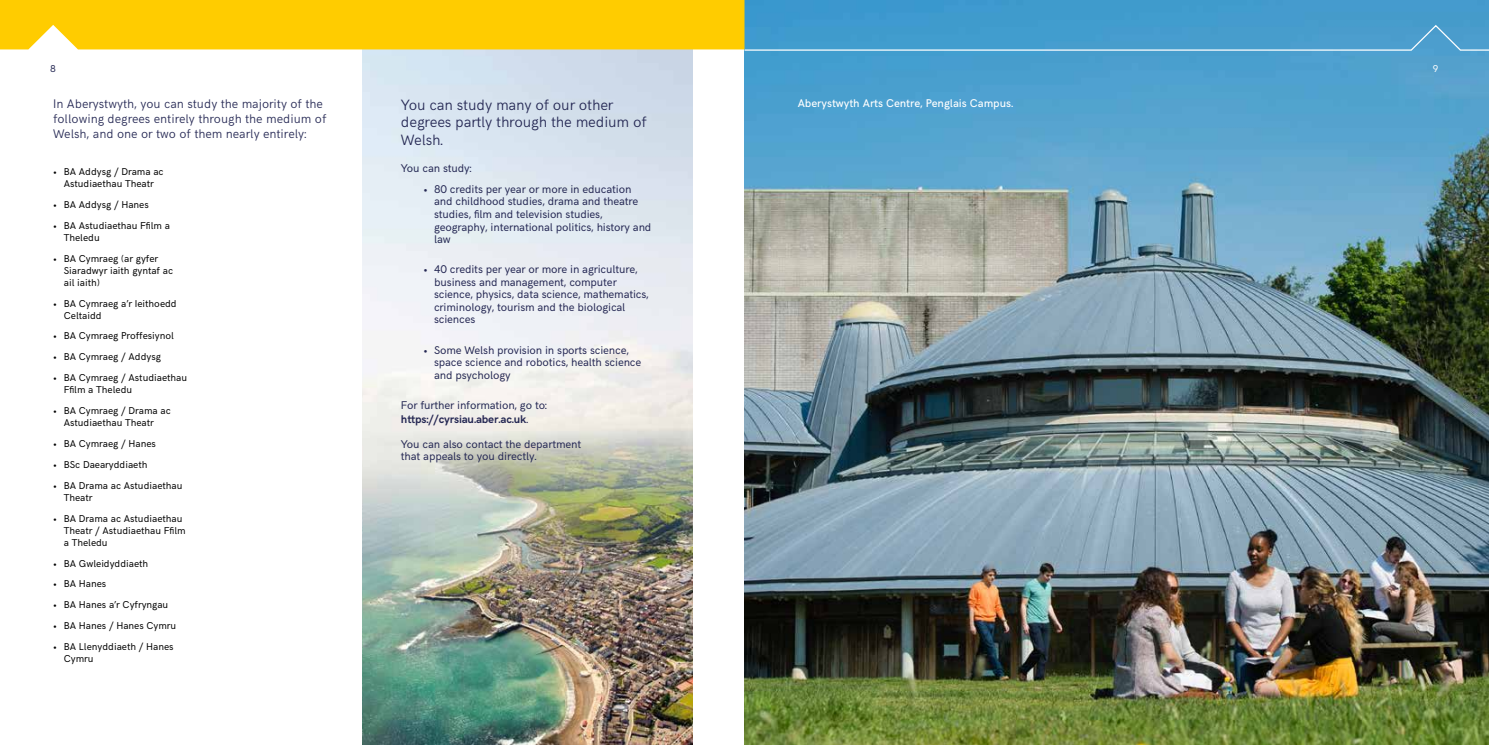
<style>
.page{position:relative;width:1489px;height:745px;background:#fff}
.page>*{position:absolute;margin:0;border:0;box-sizing:border-box;transform-origin:0 0}
.t1{font:300 15px/17.5px "HK Grotesk";letter-spacing:-.01em;color:#242753}
.t2{font:300 12.5px/15px "HK Grotesk";color:#242753}
.t3{font:11.25px/12.5px "HK Grotesk";letter-spacing:-.01em;color:#242753}
.t4{font:500 11.25px "HK Grotesk";color:#fff}
.t5{font:10px/12px "HK Grotesk";color:#000}
.t6{font:10px "HK Grotesk";color:#242753}
.t7{font:10px "HK Grotesk";color:#fff}
.s1{font-weight:700}
</style>
<div class="page">
<img style="left:362px;top:52px;width:330px;height:692px">
<img style="left:744px;top:52px;width:744px;height:692px">
<svg style="left:0;top:0;width:1488px;height:52px;background:#a2b66f"></svg>
<p class="t6" style="left:50px;top:61px;width:7px">8</p>
<p class="t7" style="left:1432px;top:61px;width:7px">9</p>
<p class="t2" style="left:53px;top:95px;width:275px">In Aberystwyth, you can study the majority of the following degrees entirely through the medium of<br>Welsh, and one or two of them nearly entirely:</p>
<p class="t5" style="left:53px;top:165px;width:112px;text-align:center">• BA Addysg / Drama ac<br>Astudiaethau Theatr</p>
<p class="t5" style="left:53px;top:197px;width:97px">• BA Addysg / Hanes</p>
<p class="t5" style="left:64px;top:218px;width:108px;text-indent:-11px">• BA Astudiaethau Ffilm a<br>Theledu</p>
<p class="t5" style="left:64px;top:251px;width:111px;text-indent:-11px">• BA Cymraeg (ar gyfer<br>Siaradwyr iaith gyntaf ac ail iaith)</p>
<p class="t5" style="left:64px;top:296px;width:114px;text-indent:-11px">• BA Cymraeg a’r Ieithoedd<br>Celtaidd</p>
<p class="t5" style="left:53px;top:329px;width:122px">• BA Cymraeg Proffesiynol</p>
<p class="t5" style="left:53px;top:350px;width:109px">• BA Cymraeg / Addysg</p>
<p class="t5" style="left:64px;top:371px;width:125px;text-indent:-11px">• BA Cymraeg / Astudiaethau<br>Ffilm a Theledu</p>
<p class="t5" style="left:64px;top:403px;width:108px;text-indent:-11px">• BA Cymraeg / Drama ac<br>Astudiaethau Theatr</p>
<p class="t5" style="left:53px;top:436px;width:104px">• BA Cymraeg / Hanes</p>
<p class="t5" style="left:53px;top:457px;width:96px">• BSc Daearyddiaeth</p>
<p class="t5" style="left:64px;top:478px;width:120px;text-indent:-11px">• BA Drama ac Astudiaethau<br>Theatr</p>
<p class="t5" style="left:64px;top:511px;width:123px;text-indent:-11px">• BA Drama ac Astudiaethau<br>Theatr / Astudiaethau Ffilm a Theledu</p>
<p class="t5" style="left:53px;top:556px;width:97px">• BA Gwleidyddiaeth</p>
<p class="t5" style="left:53px;top:577px;width:55px">• BA Hanes</p>
<p class="t5" style="left:53px;top:597px;width:117px">• BA Hanes a’r Cyfryngau</p>
<p class="t5" style="left:53px;top:618px;width:125px">• BA Hanes / Hanes Cymru</p>
<p class="t5" style="left:64px;top:639px;width:111px;text-indent:-11px">• BA Llenyddiaeth / Hanes<br>Cymru</p>
<h1 class="t1" style="left:401px;top:95px;width:247px">You can study many of our other degrees partly through the medium of<br>Welsh.</h1>
<p class="t3" style="left:401px;top:160px;width:72px">You can study:</p>
<p class="t3" style="left:434px;top:182px;width:219px;text-indent:-11px">• 80 credits per year or more in education and childhood studies, drama and theatre studies, film and television studies, geography, international politics, history and law</p>
<p class="t3" style="left:434px;top:262px;width:216px;text-indent:-11px">• 40 credits per year or more in agriculture, business and management, computer science, physics, data science, mathematics, criminology, tourism and the biological sciences</p>
<p class="t3" style="left:434px;top:342px;width:209px;text-indent:-11px">• Some Welsh provision in sports science, space science and robotics, health science and psychology</p>
<p class="t3" style="left:401px;top:397px;width:148px;line-height:13.8px">For further information, go to: <span class="s1">https://cyrsiau.aber.ac.uk</span>.</p>
<p class="t3" style="left:401px;top:436px;width:182px">You can also contact the department that appeals to you directly.</p>
<p class="t4" style="left:797px;top:95px;width:217px">Aberystwyth Arts Centre, Penglais Campus.</p>
</div>
